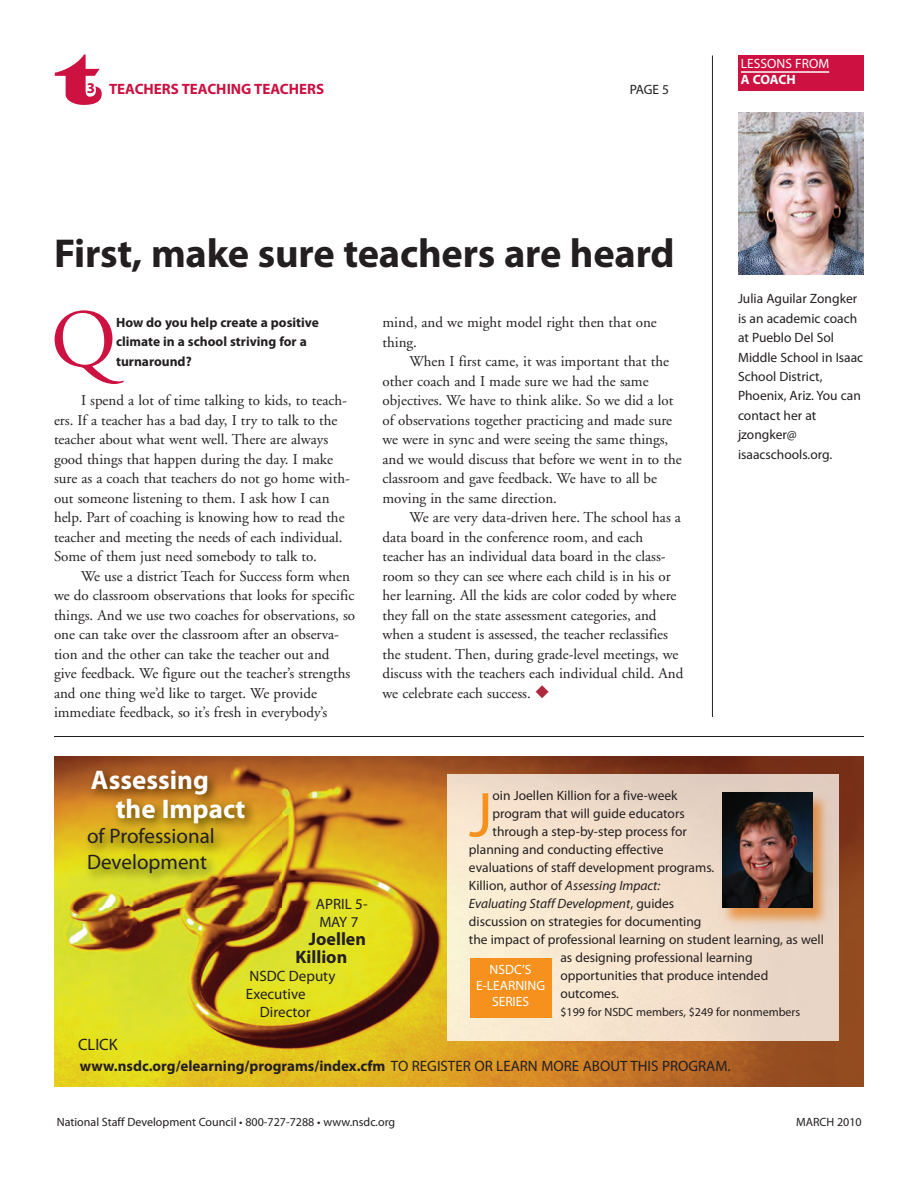
<style>
.page{position:relative;width:918px;height:1188px;background:#fff}
.page>*{position:absolute;margin:0;border:0;box-sizing:border-box;transform-origin:0 0}
.t1{font:82.2px "Adobe Garamond";color:#cd1141}
.t2{font:72px "Latin Wide";color:#cd1141}
.t3{font:63.9px "Myriad Pro";color:#f6911e}
.t4{font:700 40.5px "Myriad Pro";letter-spacing:-.005em;color:#231f20}
.t5{font:700 27px/28.5px "Myriad Pro";color:#fff}
.t6{font:21px/25.5px "Myriad Pro";color:#231f20}
.t7{font:700 18px/18px "Myriad Pro";color:#231f20}
.t8{font:16.5px "Myriad Pro";color:#231f20}
.t9{font:15px/19.5px "Adobe Garamond";color:#231f20}
.t10{font:700 15px "Myriad Pro";color:#231f20}
.t11{font:15px/18px "Myriad Pro";color:#231f20}
.t12{font:700 15px "Myriad Pro";color:#cd1141}
.t13{font:13.5px/19.5px "Myriad Pro";color:#231f20}
.t14{font:700 13.5px/19.5px "Myriad Pro";color:#231f20}
.t15{font:13.5px/16.2px "Myriad Pro";color:#fff;text-align:center}
.t16{font:italic 13.5px "Myriad Pro";color:#231f20}
.t17{font:700 13.5px "Myriad Pro";letter-spacing:-.02em;color:#fff}
.t18{font:12px "Myriad Pro";color:#231f20}
.s1{color:#ac293e}
.s2{font-style:italic}
.s3{font-style:normal}
.s4{font-weight:400}
</style>
<div class="page">
<img style="left:54px;top:756px;width:810px;height:330px">
<div style="left:738px;top:55px;width:126px;height:36px;background:#cd1141"></div>
<hr style="left:741px;top:71px;width:88px;height:2px;background:#fff">
<hr style="left:712px;top:55px;width:1px;height:662px;background:#231f20">
<img style="left:738px;top:113px;width:126px;height:162px">
<hr style="left:54px;top:736px;width:810px;height:1px;background:#231f20">
<img style="left:448px;top:775px;width:390px;height:266px">
<img style="left:718px;top:788px;width:116px;height:141px">
<img style="left:723px;top:793px;width:89px;height:115px">
<img style="left:54px;top:758px;width:227px;height:150px">
<div style="left:470px;top:958px;width:81px;height:59px;background:#f6911e"></div>
<h2 class="t2" style="left:57px;top:36px;width:47px">t</h2>
<p class="t12" style="left:87px;top:84px;width:239px">3 TEACHERS TEACHING TEACHERS</p>
<p class="t13" style="left:630px;top:81px;width:41px">PAGE 5</p>
<h3 class="t4" style="left:54px;top:238px;width:622px">First, make sure teachers are heard</h3>
<h1 class="t1" style="left:51px;top:307px;width:67px">Q</h1>
<p class="t14" style="left:116px;top:314px;width:204px">How do you help create a positive climate in a school striving for a turnaround?</p>
<p class="t9" style="left:54px;top:392px;width:297px;text-indent:27px">I spend a lot of time talking to kids, to teach&shy;ers. If a teacher has a bad day, I try to talk to the teacher about what went well. There are always good things that happen during the day. I make sure as a coach that teachers do not go home with&shy;out someone listening to them. I ask how I can help. Part of coaching is knowing how to read the teacher and meeting the needs of each individual.<br>Some of them just need somebody to talk to.</p>
<p class="t9" style="left:54px;top:567px;width:303px;text-indent:27px">We use a district Teach for Success form when we do classroom observations that looks for specific things. And we use two coaches for observations, so one can take over the classroom after an observa&shy;tion and the other can take the teacher out and give feedback. We figure out the teacher’s strengths and one thing we’d like to target. We provide immediate feedback, so it’s fresh in everybody’s</p>
<p class="t9" style="left:382px;top:314px;width:276px">mind, and we might model right then that one thing.</p>
<p class="t9" style="left:382px;top:353px;width:301px;text-indent:27px">When I first came, it was important that the other coach and I made sure we had the same objectives. We have to think alike. So we did a lot of observations together practicing and made sure we were in sync and were seeing the same things, and we would discuss that before we went in to the classroom and gave feedback. We have to all be moving in the same direction.</p>
<p class="t9" style="left:382px;top:509px;width:302px;text-indent:27px">We are very data-driven here. The school has a data board in the conference room, and each teacher has an individual data board in the class&shy;room so they can see where each child is in his or her learning. All the kids are color coded by where they fall on the state assessment categories, and when a student is assessed, the teacher reclassifies the student. Then, during grade-level meetings, we discuss with the teachers each individual child. And we celebrate each success. <span class="s1">◆</span></p>
<p class="t15" style="left:741px;top:56px;width:90px">LESSONS FROM</p>
<p class="t17" style="left:741px;top:75px;width:56px">A COACH</p>
<p class="t13" style="left:738px;top:290px;width:127px">Julia Aguilar Zongker is an academic coach at Pueblo Del Sol<br>Middle School in Isaac<br>School District,<br>Phoenix, Ariz. You can contact her at jzongker@ isaacschools.org.</p>
<h3 class="t5" style="left:116px;top:768px;width:131px;text-indent:-25px">Assessing the Impact</h3>
<h3 class="t6" style="left:87px;top:825px;width:129px">of Professional<br>Development</h3>
<p class="t8" style="left:78px;top:1038px;width:41px">CLICK</p>
<p class="t11" style="left:316px;top:896px;width:53px">APRIL 5-<br>MAY 7</p>
<p class="t7" style="left:295px;top:932px;width:72px;text-indent:13px">Joellen<br>Killion</p>
<p class="t11" style="left:249px;top:968px;width:87px">NSDC Deputy</p>
<p class="t11" style="left:246px;top:986px;width:61px">Executive</p>
<p class="t11" style="left:260px;top:1004px;width:52px">Director</p>
<h3 class="t3" style="left:469px;top:791px;width:25px">J</h3>
<p class="t13" style="left:493px;top:787px;width:187px">oin Joellen Killion for a five-week</p>
<p class="t13" style="left:493px;top:805px;width:194px">program that will guide educators</p>
<p class="t13" style="left:493px;top:823px;width:196px">through a step-by-step process for</p>
<p class="t13" style="left:469px;top:841px;width:196px">planning and conducting effective</p>
<p class="t13" style="left:469px;top:859px;width:247px">evaluations of staff development programs.</p>
<p class="t13" style="left:469px;top:877px;width:193px">Killion, author of <span class="s2">Assessing Impact:</span></p>
<p class="t16" style="left:469px;top:899px;width:207px">Evaluating Staff Development<span class="s3">, guides</span></p>
<p class="t13" style="left:469px;top:913px;width:234px">discussion on strategies for documenting</p>
<p class="t13" style="left:469px;top:931px;width:357px">the impact of professional learning on student learning, as well</p>
<p class="t13" style="left:560px;top:949px;width:194px">as designing professional learning</p>
<p class="t13" style="left:560px;top:967px;width:209px">opportunities that produce intended</p>
<p class="t13" style="left:560px;top:985px;width:60px">outcomes.</p>
<p class="t18" style="left:560px;top:1008px;width:241px">$199 for NSDC members, $249 for nonmembers</p>
<p class="t15" style="left:476px;top:962px;width:71px">NSDC’S<br>E-LEARNING<br>SERIES</p>
<p class="t10" style="left:80px;top:1060px;width:652px">www.nsdc.org/elearning/programs/index.cfm <span class="s4">TO REGISTER OR LEARN MORE ABOUT THIS PROGRAM.</span></p>
<p class="t18" style="left:57px;top:1118px;width:340px">National Staff Development Council • 800-727-7288 • www.nsdc.org</p>
<p class="t18" style="left:796px;top:1118px;width:67px">MARCH 2010</p>
</div>
